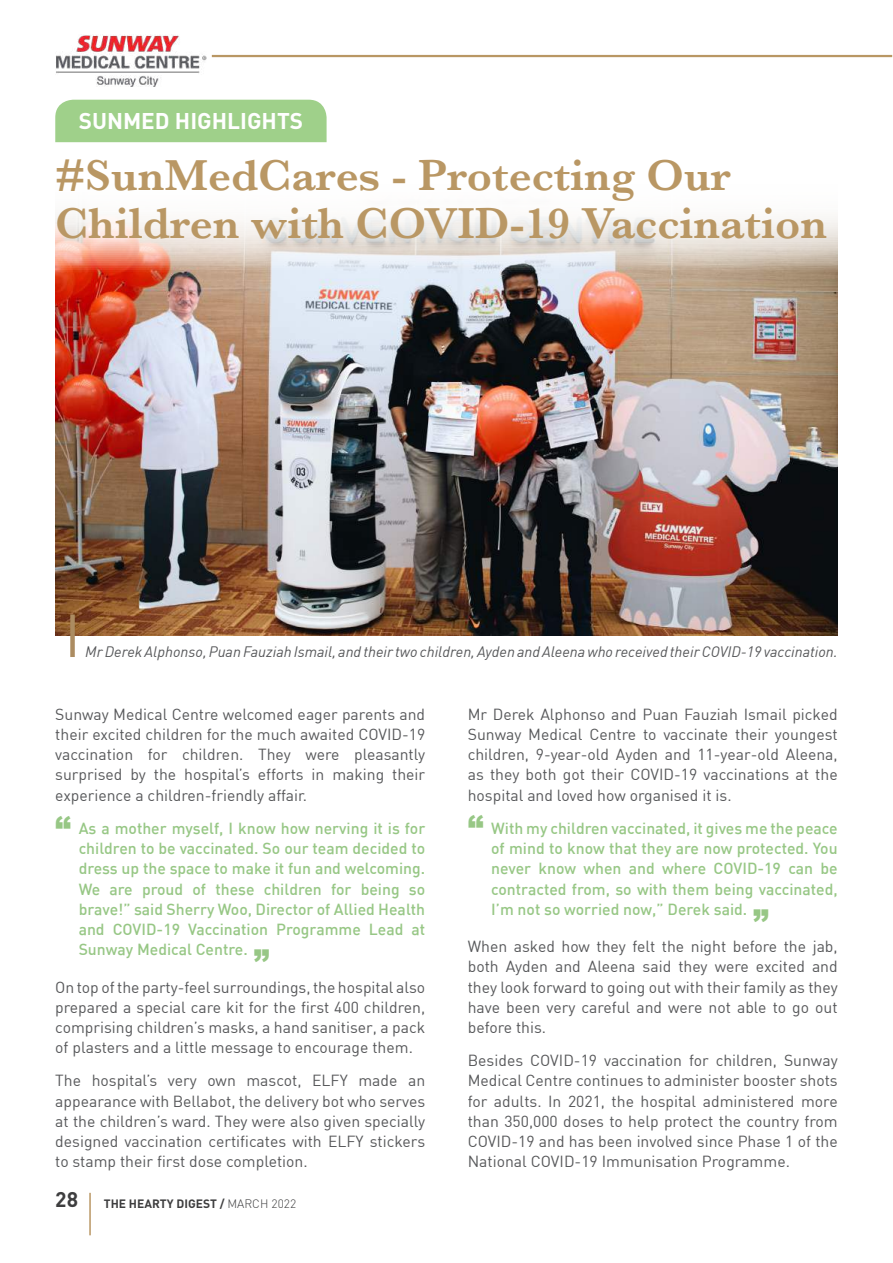
<style>
.page{position:relative;width:893px;height:1263px;background:#fff}
.page>*{position:absolute;margin:0;border:0;box-sizing:border-box;transform-origin:0 0}
.t1{font:600 45px/48px "Baskerville";color:#b99764}
.t2{font:900 31.5px "Arial";color:#97c785}
.t3{font:700 22.5px "DIN";color:#fff}
.t4{font:700 21px "DIN";color:#3e3e3f}
.t5{font:15.75px/20.2px "DIN";color:#57585a;text-align:justify}
.t6{font:500 15.75px/20.2px "DIN";color:#97c785;text-align:justify}
.t7{font:italic 14.85px "DIN";color:#57585a}
.t8{font:700 12px "DIN";color:#3e3e3f}
.s1{font-weight:300}
</style>
<div class="page">
<hr style="left:212px;top:55px;width:680px;height:2px;background:#b99764">
<img style="left:56px;top:35px;width:150px;height:51px">
<hr style="left:89px;top:1193px;width:2px;height:42px;background:#b99764">
<img style="left:55px;top:212px;width:783px;height:424px">
<div style="left:55px;top:100px;width:272px;height:42px;background:#9fd08a"></div>
<div style="left:70px;top:614px;width:5px;height:43px;background:#ac8c61"></div>
<h3 class="t3" style="left:79px;top:106px;width:226px">SUNMED HIGHLIGHTS</h3>
<h1 class="t1" style="left:55px;top:151px;width:773px">#SunMedCares - Protecting Our<br>Children with COVID-19 Vaccination</h1>
<p class="t7" style="left:85px;top:642px;width:754px">Mr Derek Alphonso, Puan Fauziah Ismail, and their two children, Ayden and Aleena who received their COVID-19 vaccination.</p>
<p class="t5" style="left:55px;top:704px;width:371px">Sunway Medical Centre welcomed eager parents and their excited children for the much awaited COVID-19 vaccination for children. They were pleasantly surprised by the hospital’s efforts in making their experience a children-friendly affair.</p>
<p class="t6" style="left:79px;top:817px;width:348px">As a mother myself, I know how nerving it is for children to be vaccinated. So our team decided to dress up the space to make it fun and welcoming.<br>We are proud of these children for being so brave!” said Sherry Woo, Director of Allied Health and COVID-19 Vaccination Programme Lead at Sunway Medical Centre.</p>
<p class="t5" style="left:55px;top:976px;width:371px">On top of the party-feel surroundings, the hospital also prepared a special care kit for the first 400 children, comprising children’s masks, a hand sanitiser, a pack of plasters and a little message to encourage them.</p>
<p class="t5" style="left:55px;top:1070px;width:371px">The hospital’s very own mascot, ELFY made an appearance with Bellabot, the delivery bot who serves at the children’s ward. They were also given specially designed vaccination certificates with ELFY stickers to stamp their first dose completion.</p>
<h2 class="t2" style="left:55px;top:804px;width:17px">“</h2>
<h2 class="t2" style="left:270px;top:973px;width:17px;rotate:-180deg">“</h2>
<h3 class="t4" style="left:55px;top:1186px;width:24px">28</h3>
<p class="t8" style="left:104px;top:1195px;width:194px">THE HEARTY DIGEST / <span class="s1">MARCH 2022</span></p>
<p class="t5" style="left:468px;top:704px;width:371px">Mr Derek Alphonso and Puan Fauziah Ismail picked Sunway Medical Centre to vaccinate their youngest children, 9-year-old Ayden and 11-year-old Aleena, as they both got their COVID-19 vaccinations at the hospital and loved how organised it is.</p>
<p class="t6" style="left:491px;top:817px;width:348px">With my children vaccinated, it gives me the peace of mind to know that they are now protected. You never know when and where COVID-19 can be contracted from, so with them being vaccinated, I’m not so worried now,” Derek said.</p>
<p class="t5" style="left:468px;top:936px;width:371px">When asked how they felt the night before the jab, both Ayden and Aleena said they were excited and they look forward to going out with their family as they have been very careful and were not able to go out before this.</p>
<p class="t5" style="left:468px;top:1050px;width:371px">Besides COVID-19 vaccination for children, Sunway Medical Centre continues to administer booster shots for adults. In 2021, the hospital administered more than 350,000 doses to help protect the country from COVID-19 and has been involved since Phase 1 of the National COVID-19 Immunisation Programme.</p>
<h2 class="t2" style="left:468px;top:804px;width:17px">“</h2>
<h2 class="t2" style="left:769px;top:933px;width:17px;rotate:-180deg">“</h2>
</div>
